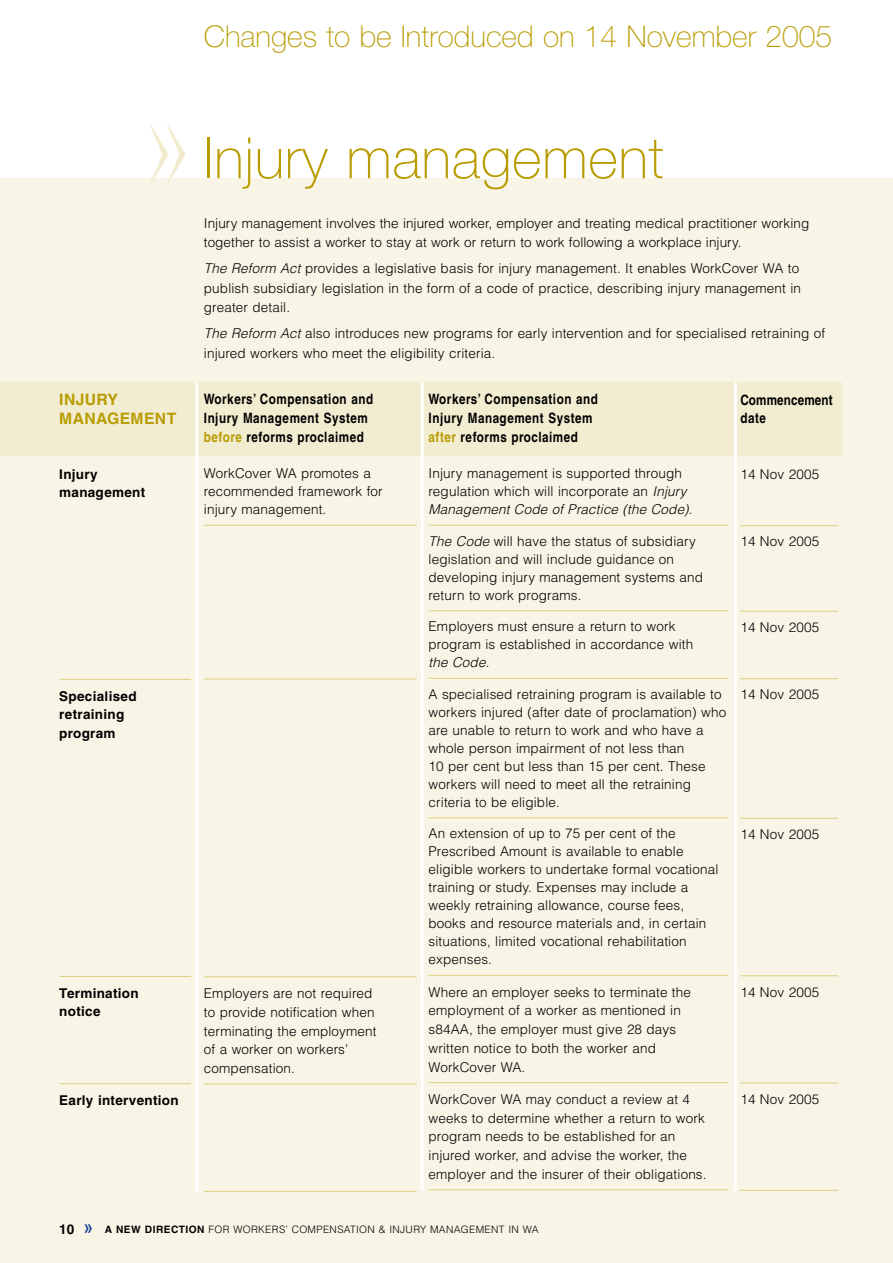
<style>
.page{position:relative;width:893px;height:1263px;background:#fff}
.page>*{position:absolute;margin:0;border:0;box-sizing:border-box;transform-origin:0 0}
.t1{font:100 57px "Helvetica Neue";letter-spacing:.01em;color:#b89c02}
.t2{font:100 30px "Helvetica Neue";color:#b89c02}
.t3{font:700 15.75px/18.8px "Helvetica";letter-spacing:.02em;color:#b89c02}
.t4{font:700 14.25px/18.8px "Helvetica";letter-spacing:.045em;color:#000;scale:.82 1}
.t5{font:700 14.25px/18.8px "Helvetica";letter-spacing:.01em;color:#000;scale:.82 1}
.t6{font:300 13.5px/18px "Helvetica";letter-spacing:.01em;color:#000}
.t7{font:700 13.5px/18.8px "Helvetica";letter-spacing:.02em;color:#000}
.t8{font:300 10.2px "Helvetica";letter-spacing:.035em;color:#000}
.s1{font-style:italic}
.s2{color:#b89c02}
.s3{font-weight:700;font-size:13.5px}
.s4{font-family:"Frutiger";font-weight:400;font-stretch:condensed;font-size:21px;color:#0d3692}
.s5{font-weight:700}
</style>
<div class="page">
<div style="left:0;top:178px;width:893px;height:1085px;background:#f8f5e6"></div>
<div style="left:0;top:382px;width:842px;height:73px;background:#f2edd1"></div>
<hr style="left:59px;top:679px;width:132px;height:1px;background:#dbce80">
<hr style="left:59px;top:976px;width:132px;height:1px;background:#dbce80">
<hr style="left:59px;top:1083px;width:132px;height:1px;background:#dbce80">
<hr style="left:204px;top:525px;width:212px;height:1px;background:#dbce80">
<hr style="left:204px;top:678px;width:212px;height:1px;background:#dbce80">
<hr style="left:204px;top:976px;width:212px;height:1px;background:#dbce80">
<hr style="left:204px;top:1083px;width:212px;height:1px;background:#dbce80">
<hr style="left:204px;top:1191px;width:212px;height:1px;background:#dbce80">
<hr style="left:740px;top:525px;width:98px;height:1px;background:#dbce80">
<hr style="left:740px;top:611px;width:98px;height:1px;background:#dbce80">
<hr style="left:740px;top:678px;width:98px;height:1px;background:#dbce80">
<hr style="left:740px;top:818px;width:98px;height:1px;background:#dbce80">
<hr style="left:740px;top:975px;width:98px;height:1px;background:#dbce80">
<hr style="left:740px;top:1082px;width:98px;height:1px;background:#dbce80">
<hr style="left:740px;top:1190px;width:98px;height:1px;background:#dbce80">
<hr style="left:429px;top:525px;width:299px;height:1px;background:#dbce80">
<hr style="left:429px;top:610px;width:299px;height:1px;background:#dbce80">
<hr style="left:429px;top:678px;width:299px;height:1px;background:#dbce80">
<hr style="left:429px;top:817px;width:299px;height:1px;background:#dbce80">
<hr style="left:429px;top:975px;width:299px;height:1px;background:#dbce80">
<hr style="left:429px;top:1082px;width:299px;height:1px;background:#dbce80">
<hr style="left:429px;top:1189px;width:299px;height:1px;background:#dbce80">
<img style="left:150px;top:125px;width:15px;height:59px">
<img style="left:165px;top:125px;width:21px;height:59px">
<hr style="left:421px;top:383px;width:3px;height:807px;background:#fff">
<hr style="left:734px;top:383px;width:3px;height:807px;background:#fff">
<hr style="left:195px;top:383px;width:3px;height:809px;background:#fff">
<h2 class="t2" style="left:204px;top:25px;width:630px">Changes to be Introduced on 14 November 2005</h2>
<h1 class="t1" style="left:204px;top:138px;width:461px">Injury management</h1>
<p class="t6" style="left:204px;top:215px;width:607px;line-height:19.5px">Injury management involves the injured worker, employer and treating medical practitioner working together to assist a worker to stay at work or return to work following a workplace injury.</p>
<p class="t6" style="left:204px;top:260px;width:599px;line-height:19.5px"><span class="s1">The Reform Act</span> provides a legislative basis for injury management. It enables WorkCover WA to publish subsidiary legislation in the form of a code of practice, describing injury management in greater detail.</p>
<p class="t6" style="left:204px;top:325px;width:623px;line-height:19.5px"><span class="s1">The Reform Act</span> also introduces new programs for early intervention and for specialised retraining of injured workers who meet the eligibility criteria.</p>
<p class="t3" style="left:59px;top:392px;width:118px">INJURY<br>MANAGEMENT</p>
<p class="t7" style="left:59px;top:467px;width:87px;line-height:18px">Injury management</p>
<p class="t4" style="left:204px;top:391px;width:208px">Workers’ Compensation and<br>Injury Management System <span class="s2">before</span> reforms proclaimed</p>
<p class="t6" style="left:204px;top:466px;width:180px">WorkCover WA promotes a recommended framework for injury management.</p>
<p class="t7" style="left:59px;top:688px;width:79px">Specialised retraining program</p>
<p class="t7" style="left:59px;top:985px;width:81px">Termination notice</p>
<p class="t7" style="left:59px;top:1092px;width:121px">Early intervention</p>
<p class="t6" style="left:204px;top:985px;width:174px;line-height:18.8px">Employers are not required to provide notification when terminating the employment of a worker on workers’ compensation.</p>
<p class="t4" style="left:429px;top:391px;width:208px">Workers’ Compensation and<br>Injury Management System <span class="s2">after</span> reforms proclaimed</p>
<p class="t6" style="left:429px;top:466px;width:266px">Injury management is supported through regulation which will incorporate an <span class="s1">Injury<br>Management Code of Practice (the Code)</span>.</p>
<p class="t6" style="left:429px;top:533px;width:276px"><span class="s1">The Code</span> will have the status of subsidiary legislation and will include guidance on developing injury management systems and return to work programs.</p>
<p class="t6" style="left:429px;top:619px;width:266px">Employers must ensure a return to work program is established in accordance with <span class="s1">the Code</span>.</p>
<p class="t6" style="left:429px;top:686px;width:299px">A specialised retraining program is available to workers injured (after date of proclamation) who are unable to return to work and who have a whole person impairment of not less than<br>10 per cent but less than 15 per cent. These workers will need to meet all the retraining criteria to be eligible.</p>
<p class="t6" style="left:429px;top:826px;width:291px">An extension of up to 75 per cent of the Prescribed Amount is available to enable eligible workers to undertake formal vocational training or study. Expenses may include a weekly retraining allowance, course fees, books and resource materials and, in certain situations, limited vocational rehabilitation expenses.</p>
<p class="t6" style="left:429px;top:984px;width:264px;line-height:18.8px">Where an employer seeks to terminate the employment of a worker as mentioned in s84AA, the employer must give 28 days written notice to both the worker and WorkCover WA.</p>
<p class="t6" style="left:429px;top:1091px;width:280px;line-height:18.8px">WorkCover WA may conduct a review at 4 weeks to determine whether a return to work program needs to be established for an injured worker, and advise the worker, the employer and the insurer of their obligations.</p>
<p class="t5" style="left:740px;top:391px;width:114px">Commencement date</p>
<p class="t6" style="left:740px;top:466px;width:80px">14 Nov 2005</p>
<p class="t6" style="left:740px;top:534px;width:80px">14 Nov 2005</p>
<p class="t6" style="left:740px;top:619px;width:80px">14 Nov 2005</p>
<p class="t6" style="left:740px;top:687px;width:80px">14 Nov 2005</p>
<p class="t6" style="left:740px;top:826px;width:80px">14 Nov 2005</p>
<p class="t6" style="left:740px;top:984px;width:80px">14 Nov 2005</p>
<p class="t6" style="left:740px;top:1092px;width:80px">14 Nov 2005</p>
<p class="t8" style="left:59px;top:1225px;width:481px"><span class="s3">10</span> <span class="s4">»</span> <span class="s5">A NEW DIRECTION</span> FOR WORKERS’ COMPENSATION &amp; INJURY MANAGEMENT IN WA</p>
</div>
